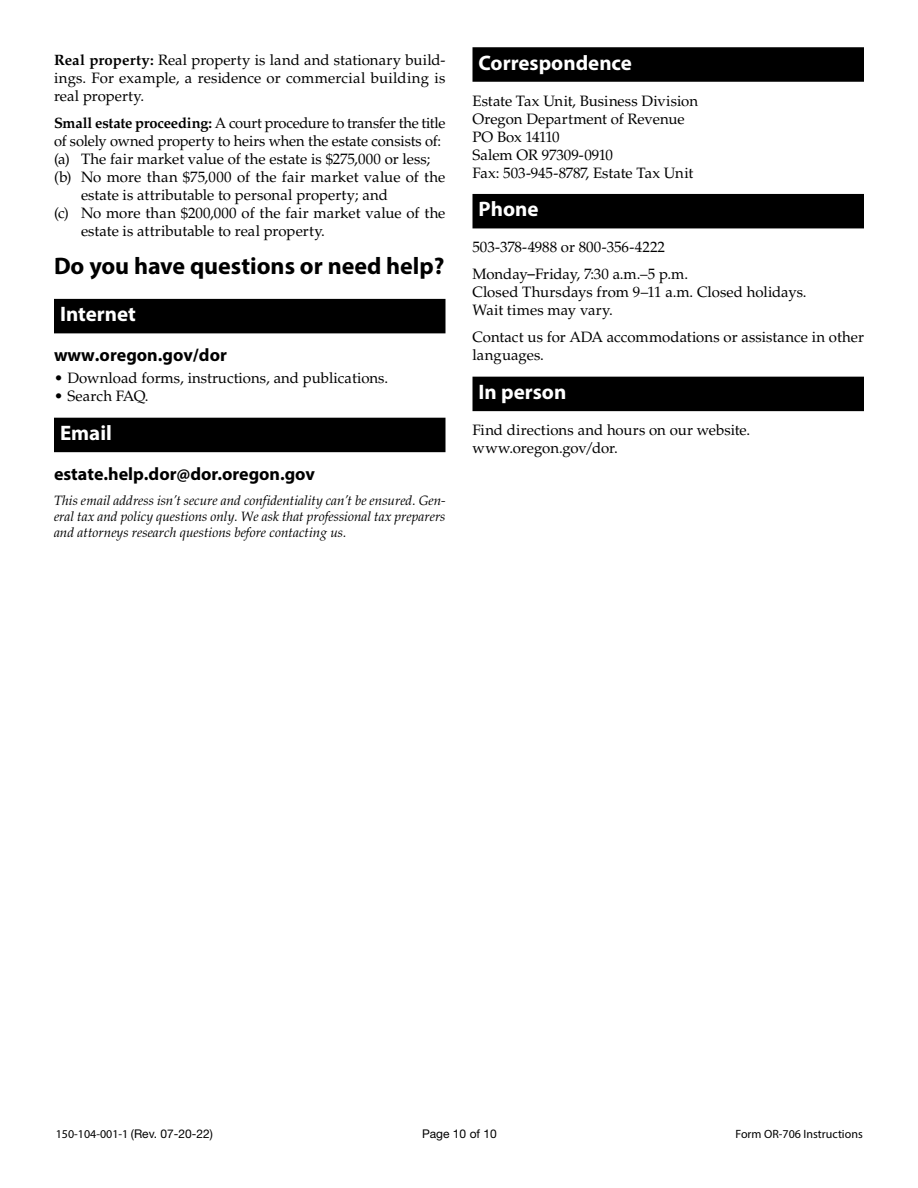
<style>
.page{position:relative;width:918px;height:1188px;background:#fff}
.page>*{position:absolute;margin:0;border:0;box-sizing:border-box;transform-origin:0 0}
.t1{font:700 24px "Myriad Pro";color:#000}
.t2{font:700 21px "Myriad Pro";color:#fff}
.t3{font:700 18px "Myriad Pro";color:#000}
.t4{font:15px/18px "Palatino LT Std";color:#000}
.t5{font:15px "Palatino LT Std";letter-spacing:-.02em;color:#000}
.t6{font:italic 13.5px/16.2px "Palatino LT Std";color:#000;text-align:justify}
.t7{font:12px "Helvetica Neue LT Std";color:#000}
.t8{font:12px "Myriad Pro";color:#000}
.s1{font-weight:700}
.s2{font-family:"Helvetica Neue LT Std"}
.s3{font-family:"Myriad Pro"}
</style>
<div class="page">
<div style="left:54px;top:299px;width:392px;height:34px;background:#000"></div>
<div style="left:54px;top:418px;width:392px;height:34px;background:#000"></div>
<div style="left:472px;top:47px;width:392px;height:35px;background:#000"></div>
<div style="left:472px;top:194px;width:392px;height:34px;background:#000"></div>
<div style="left:472px;top:377px;width:392px;height:34px;background:#000"></div>
<p class="t4" style="left:54px;top:51px;width:393px;text-align:justify"><span class="s1">Real property:</span> Real property is land and stationary build&shy;ings. For example, a residence or commercial building is real property.</p>
<p class="t5" style="left:54px;top:114px;width:393px"><span class="s1">Small estate proceeding:</span> A court procedure to transfer the title</p>
<p class="t4" style="left:54px;top:132px;width:389px">of solely owned property to heirs when the estate consists of:</p>
<p class="t4" style="left:54px;top:150px;width:378px">(a) The fair market value of the estate is $275,000 or less;</p>
<p class="t4" style="left:54px;top:168px;width:393px">(b) No more than $75,000 of the fair market value of the</p>
<p class="t4" style="left:81px;top:186px;width:309px">estate is attributable to personal property; and</p>
<p class="t4" style="left:54px;top:204px;width:393px">(c) No more than $200,000 of the fair market value of the</p>
<p class="t4" style="left:81px;top:222px;width:246px">estate is attributable to real property.</p>
<h1 class="t1" style="left:54px;top:250px;width:392px">Do you have questions or need help?</h1>
<h2 class="t2" style="left:60px;top:301px;width:77px">Internet</h2>
<p class="t3" style="left:54px;top:343px;width:174px">www.oregon.gov/dor</p>
<p class="t4" style="left:54px;top:370px;width:336px">• Download forms, instructions, and publications.</p>
<p class="t4" style="left:54px;top:388px;width:96px">• Search FAQ.</p>
<h2 class="t2" style="left:60px;top:419px;width:53px">Email</h2>
<p class="t3" style="left:54px;top:462px;width:262px">estate.help.dor@dor.oregon.gov</p>
<p class="t6" style="left:54px;top:493px;width:393px">This email address isn’t secure and confidentiality can’t be ensured. Gen&shy;eral tax and policy questions only. We ask that professional tax preparers and attorneys research questions before contacting us.</p>
<h2 class="t2" style="left:478px;top:49px;width:155px">Correspondence</h2>
<p class="t4" style="left:472px;top:92px;width:227px">Estate Tax Unit, Business Division<br>Oregon Department of Revenue<br>PO Box 14110<br>Salem OR 97309-0910<br>Fax: 503-945-8787, Estate Tax Unit</p>
<h2 class="t2" style="left:478px;top:196px;width:62px">Phone</h2>
<p class="t4" style="left:472px;top:234px;width:217px;line-height:27px">503-378-4988 or 800-356-4222<br>Monday<span class="s2">–</span>Friday, 7:30 a.m.–5 p.m.</p>
<p class="t4" style="left:472px;top:284px;width:336px">Closed Thursdays from 9–11 a.m. Closed holidays.<br>Wait times may vary.</p>
<p class="t4" style="left:472px;top:329px;width:393px">Contact us for ADA accommodations or assistance in other languages.</p>
<h2 class="t2" style="left:478px;top:378px;width:89px">In person</h2>
<p class="t4" style="left:472px;top:421px;width:279px">Find directions and hours on our website. www.oregon.gov/dor.</p>
<p class="t7" style="left:422px;top:1127px;width:76px">Page 10 of 10</p>
<p class="t7" style="left:56px;top:1127px;width:159px"><span class="s3">150-104-001-1</span> (Rev. 07-20-22)</p>
<p class="t8" style="left:736px;top:1127px;width:129px">Form OR-706 Instructions</p>
</div>
